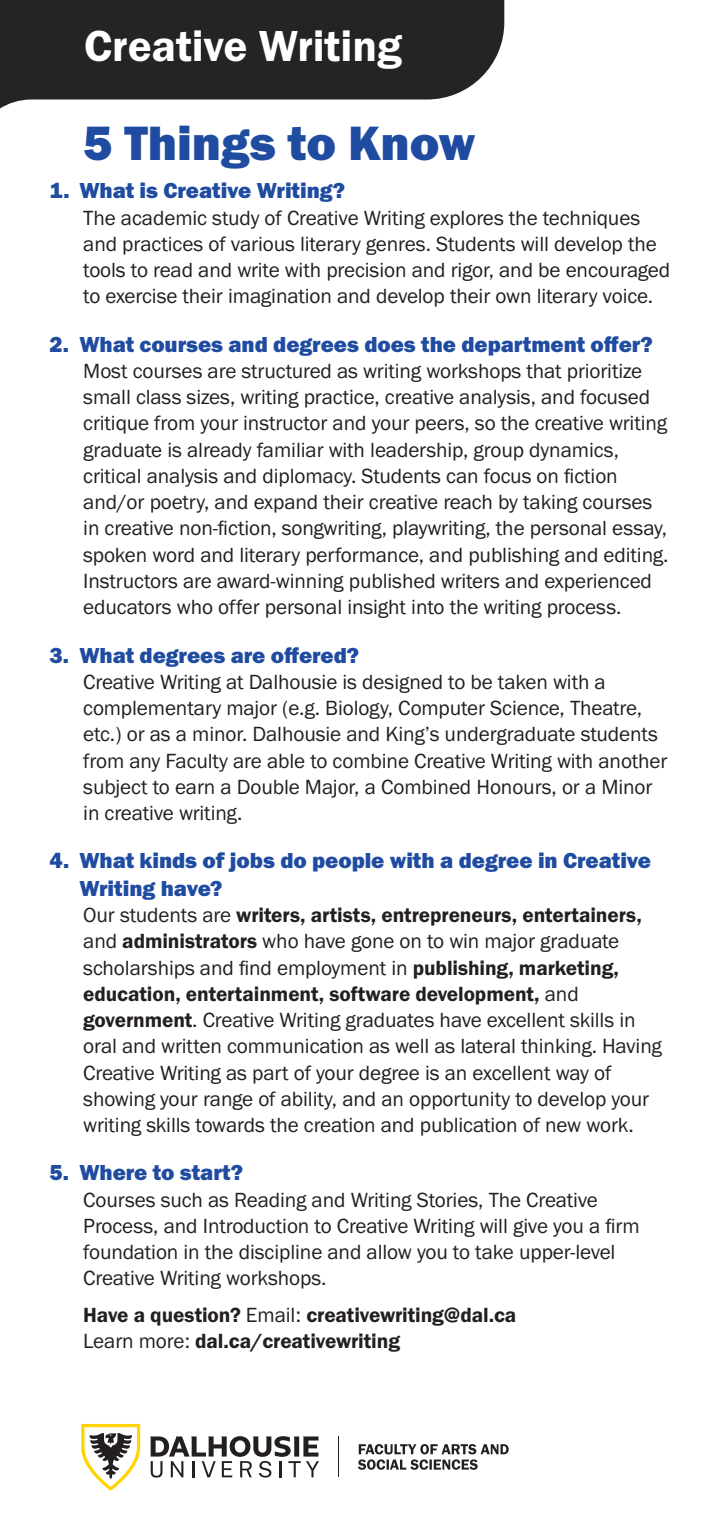
<style>
.page{position:relative;width:720px;height:1530px;background:#fff}
.page>*{position:absolute;margin:0;border:0;box-sizing:border-box;transform-origin:0 0}
.COVER_-_headline{font:50px "Franklin Gothic URW Hea";letter-spacing:-.005em;color:#1f4ba0}
.program_name{font:45px "Franklin Gothic URW Dem";color:#fff}
.Body_Subhead{font:22.5px/27.5px "Franklin Gothic URW Hea";letter-spacing:-.005em;color:#1f4ba0}
.Body{font:21.25px/26.2px "Franklin Gothic URW Boo";letter-spacing:-.005em;color:#231f20}
.Body-2{font:21.25px/26.2px "Franklin Gothic URW Dem";letter-spacing:-.005em;color:#231f20}
.s1{font-family:"Franklin Gothic URW Dem"}
.s2{font-family:"Franklin Gothic URW Boo"}
</style>
<div class="page">
<svg style="left:0;top:0;width:504px;height:109px;background:#3a3b3b"></svg>
<hr style="left:338px;top:1436px;width:1px;height:41px;background:#231f20">
<svg style="left:150px;top:1436px;width:169px;height:42px"></svg>
<svg style="left:81px;top:1424px;width:59px;height:67px"></svg>
<svg style="left:358px;top:1444px;width:151px;height:26px"></svg>
<p class="program_name" style="left:84px;top:19px;width:320px">Creative Writing</p>
<p class="COVER_-_headline" style="left:83px;top:111px;width:394px">5 Things to Know</p>
<p class="Body_Subhead" style="left:49px;top:177px;width:297px">1. What is Creative Writing?</p>
<p class="Body" style="left:83px;top:204px;width:589px">The academic study of Creative Writing explores the techniques and practices of various literary genres. Students will develop the tools to read and write with precision and rigor, and be encouraged to exercise their imagination and develop their own literary voice.</p>
<p class="Body_Subhead" style="left:49px;top:330px;width:605px">2. What courses and degrees does the department offer?</p>
<p class="Body" style="left:83px;top:357px;width:587px">Most courses are structured as writing workshops that prioritize small class sizes, writing practice, creative analysis, and focused critique from your instructor and your peers, so the creative writing graduate is already familiar with leadership, group dynamics, critical analysis and diplomacy. Students can focus on fiction and/or poetry, and expand their creative reach by taking courses in creative non-fiction, songwriting, playwriting, the personal essay, spoken word and literary performance, and publishing and editing.<br>Instructors are award-winning published writers and experienced educators who offer personal insight into the writing process.</p>
<p class="Body_Subhead" style="left:49px;top:641px;width:311px">3. What degrees are offered?</p>
<p class="Body" style="left:83px;top:668px;width:586px">Creative Writing at Dalhousie is designed to be taken with a complementary major (e.g. Biology, Computer Science, Theatre, etc.) or as a minor. Dalhousie and King’s undergraduate students from any Faculty are able to combine Creative Writing with another subject to earn a Double Major, a Combined Honours, or a Minor in creative writing.</p>
<p class="Body_Subhead" style="left:79px;top:846px;width:573px;text-indent:-30px">4. What kinds of jobs do people with a degree in Creative<br>Writing have?</p>
<p class="Body" style="left:83px;top:902px;width:580px">Our students are <span class="s1">writers, artists, entrepreneurs, entertainers, </span>and <span class="s1">administrators</span> who have gone on to win major graduate scholarships and find employment in <span class="s1">publishing, marketing, education, entertainment, software development,</span> and <span class="s1">government</span>. Creative Writing graduates have excellent skills in oral and written communication as well as lateral thinking. Having Creative Writing as part of your degree is an excellent way of showing your range of ability, and an opportunity to develop your writing skills towards the creation and publication of new work.</p>
<p class="Body_Subhead" style="left:49px;top:1158px;width:195px">5. Where to start?</p>
<p class="Body" style="left:83px;top:1186px;width:558px">Courses such as Reading and Writing Stories, The Creative Process, and Introduction to Creative Writing will give you a firm foundation in the discipline and allow you to take upper-level Creative Writing workshops.</p>
<p class="Body-2" style="left:83px;top:1301px;width:435px">Have a question? <span class="s2">Email:</span> creativewriting@dal.ca<br><span class="s2">Learn more:</span> dal.ca/creativewriting</p>
</div>
